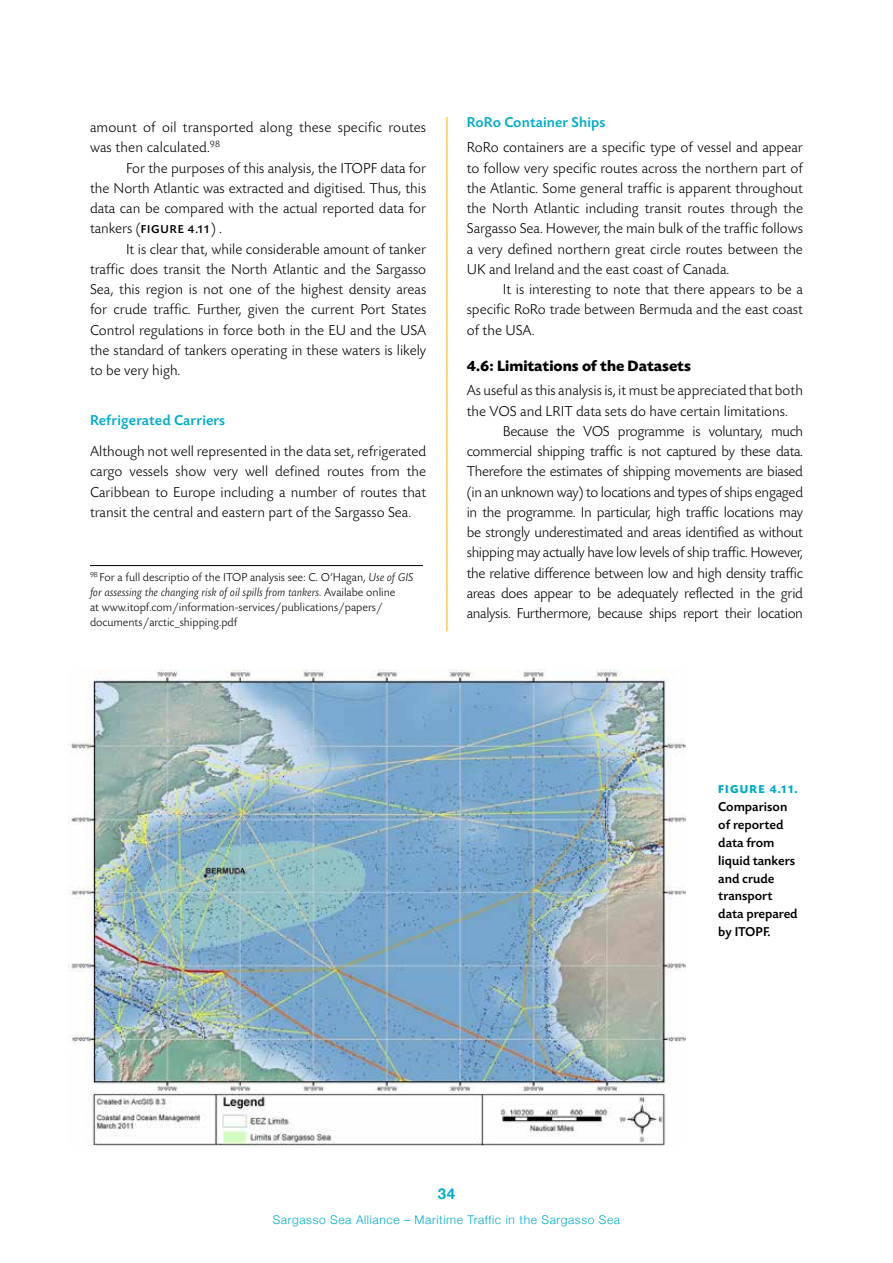
<style>
.page{position:relative;width:893px;height:1263px;background:#fff}
.page>*{position:absolute;margin:0;border:0;box-sizing:border-box;transform-origin:0 0}
.t1{font:700 15.75px "Today SBOP";color:#000}
.t2{font:300 15px/20.2px "Today SBOP";color:#000;text-align:justify}
.t3{font:500 15px "Today SBOP";letter-spacing:.01em;color:#00accd}
.t4{font:700 15px "Helvetica Neue";color:#00accd}
.t5{font:500 13.5px/18px "Today SBOP";color:#000}
.t6{font:300 12px/15px "Today SBOP";color:#000}
.t7{font:300 12px "Helvetica Neue";letter-spacing:.05em;color:#00accd}
.t8{font:700 12px "Today SBOP";letter-spacing:.1em;color:#00accd}
.t9{font:500 12px "Today SBOP";color:#000}
.s1{font-weight:500;font-size:12px}
.s2{font-weight:300;font-size:15px}
.s3{font-style:italic}
</style>
<div class="page">
<hr style="left:90px;top:565px;width:333px;height:1px;background:#000">
<img style="left:68px;top:670px;width:617px;height:476px">
<svg style="left:446px;top:117px;width:2px;height:515px"></svg>
<p class="t2" style="left:90px;top:118px;width:338px">amount of oil transported along these specific routes was then calculated.<sup>98</sup></p>
<p class="t2" style="left:90px;top:158px;width:338px;text-indent:36px">For the purposes of this analysis, the ITOPF data for the North Atlantic was extracted and digitised. Thus, this data can be compared with the actual reported data for tankers (<span class="s1">Figure</span></p>
<p class="t9" style="left:188px;top:223px;width:36px">4.11<span class="s2">) .</span></p>
<p class="t2" style="left:90px;top:239px;width:338px;text-indent:36px">It is clear that, while considerable amount of tanker traffic does transit the North Atlantic and the Sargasso Sea, this region is not one of the highest density areas for crude traffic. Further, given the current Port States Control regulations in force both in the EU and the USA the standard of tankers operating in these waters is likely to be very high.</p>
<p class="t3" style="left:90px;top:412px;width:137px">Refrigerated Carriers</p>
<p class="t2" style="left:90px;top:442px;width:338px">Although not well represented in the data set, refrigerated cargo vessels show very well defined routes from the Caribbean to Europe including a number of routes that transit the central and eastern part of the Sargasso Sea.</p>
<p class="t6" style="left:90px;top:570px;width:325px"><sup>98</sup> For a full descriptio of the ITOP analysis see: C. O’Hagan, <span class="s3">Use of GIS for assessing the changing risk of oil spills from tankers</span>. Availabe online<br>at www.itopf.com/information-services/publications/papers/ documents/arctic_shipping.pdf</p>
<p class="t3" style="left:467px;top:115px;width:140px">RoRo Container Ships</p>
<p class="t2" style="left:467px;top:138px;width:338px">RoRo containers are a specific type of vessel and appear to follow very specific routes across the northern part of the Atlantic. Some general traffic is apparent throughout the North Atlantic including transit routes through the Sargasso Sea. However, the main bulk of the traffic follows a very defined northern great circle routes between the UK and Ireland and the east coast of Canada.</p>
<p class="t2" style="left:467px;top:280px;width:338px;text-indent:36px">It is interesting to note that there appears to be a specific RoRo trade between Bermuda and the east coast of the USA.</p>
<p class="t1" style="left:467px;top:358px;width:226px">4.6: Limitations of the Datasets</p>
<p class="t2" style="left:467px;top:381px;width:338px">As useful as this analysis is, it must be appreciated that both the VOS and LRIT data sets do have certain limitations.</p>
<p class="t2" style="left:467px;top:421px;width:338px;text-indent:36px">Because the VOS programme is voluntary, much commercial shipping traffic is not captured by these data.<br>Therefore the estimates of shipping movements are biased (in an unknown way) to locations and types of ships engaged in the programme. In particular, high traffic locations may be strongly underestimated and areas identified as without shipping may actually have low levels of ship traffic. However, the relative difference between low and high density traffic areas does appear to be adequately reflected in the grid analysis. Furthermore, because ships report their location</p>
<p class="t8" style="left:718px;top:782px;width:81px">Figure 4.11.</p>
<p class="t5" style="left:718px;top:797px;width:81px">Comparison of reported data from liquid tankers and crude transport data prepared by ITOPF.</p>
<p class="t4" style="left:438px;top:1182px;width:19px">34</p>
<p class="t7" style="left:273px;top:1210px;width:349px">Sargasso Sea Alliance – Maritime Traffic in the Sargasso Sea</p>
</div>
